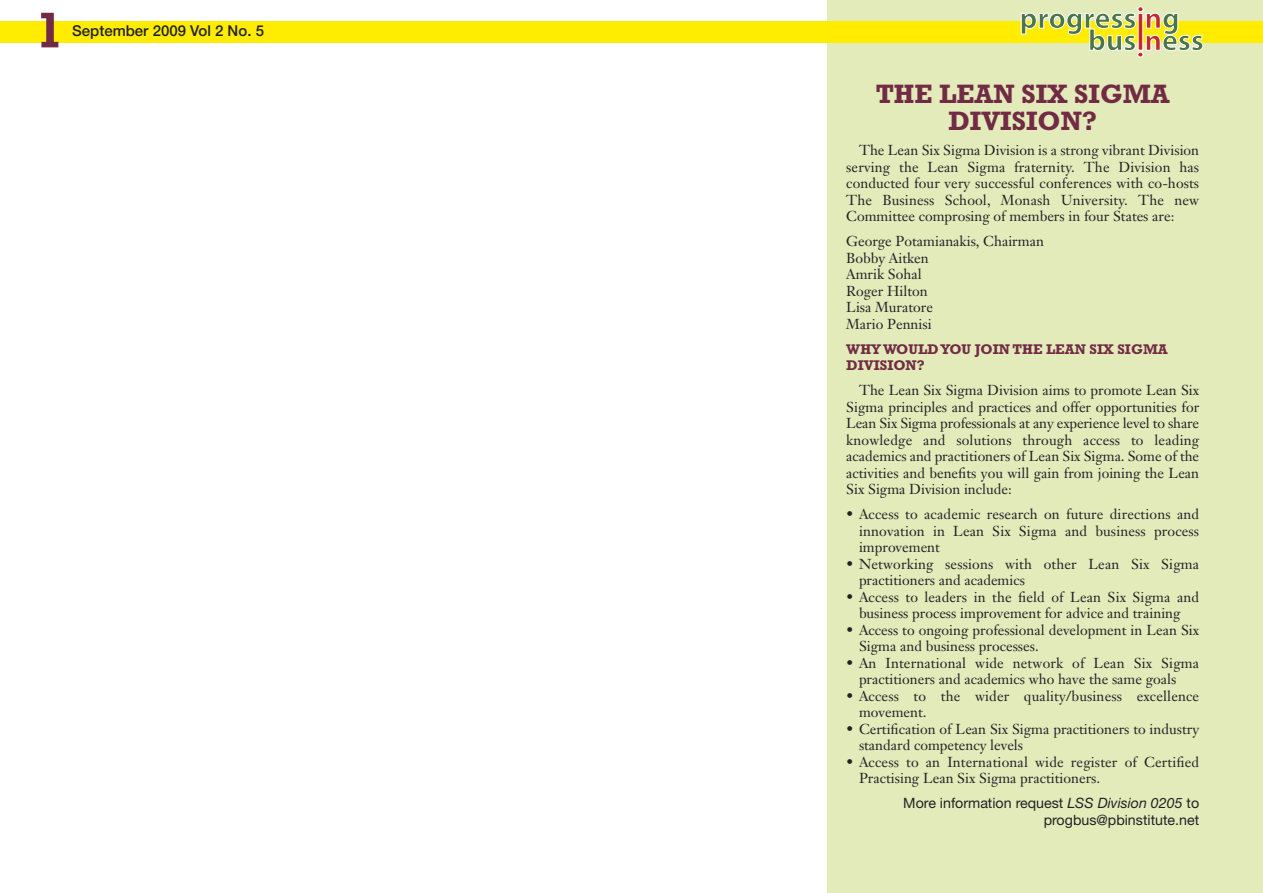
<style>
.page{position:relative;width:1263px;height:893px;background:#fff}
.page>*{position:absolute;margin:0;border:0;box-sizing:border-box;transform-origin:0 0}
.t1{font:700 51px "Rockwell";color:#712b44}
.t2{font:700 27px/27px "Rockwell";color:#712b44;text-align:center}
.t3{font:500 15px "Helvetica Neue";color:#222225}
.t4{font:14.25px/16.5px "Janson Text";color:#222225}
.t5{font:14.25px/16.5px "Helvetica Neue";color:#222225;text-align:right}
.t6{font:700 14.25px/16.5px "Rockwell";color:#712b44}
.s1{font-style:italic}
</style>
<div class="page">
<div style="left:827px;top:0;width:436px;height:893px;background:#e4ebbb"></div>
<div style="left:0;top:21px;width:1263px;height:22px;background:#ffec00"></div>
<svg style="left:1021px;top:6px;width:182px;height:51px"></svg>
<h1 class="t1" style="left:36px;top:13px;width:30px">1</h1>
<p class="t3" style="left:72px;top:26px;width:193px">September 2009 Vol 2 No. 5</p>
<h2 class="t2" style="left:876px;top:84px;width:296px">THE LEAN SIX SIGMA<br>DIVISION?</h2>
<p class="t4" style="left:846px;top:144px;width:354px;text-align:justify;text-indent:13px">The Lean Six Sigma Division is a strong vibrant Division serving the Lean Sigma fraternity. The Division has conducted four very successful conferences with co-hosts The Business School, Monash University. The new Committee comprosing of members in four States are:</p>
<p class="t4" style="left:846px;top:235px;width:199px">George Potamianakis, Chairman<br>Bobby Aitken<br>Amrik Sohal<br>Roger Hilton<br>Lisa Muratore<br>Mario Pennisi</p>
<p class="t6" style="left:846px;top:342px;width:323px">WHYWOULDYOU JOIN THE LEAN SIX SIGMA<br>DIVISION?</p>
<p class="t4" style="left:846px;top:384px;width:354px;text-align:justify;text-indent:13px">The Lean Six Sigma Division aims to promote Lean Six Sigma principles and practices and offer opportunities for Lean Six Sigma professionals at any experience level to share knowledge and solutions through access to leading academics and practitioners of Lean Six Sigma. Some of the activities and benefits you will gain from joining the Lean Six Sigma Division include:</p>
<p class="t4" style="left:859px;top:508px;width:342px;text-align:justify;text-indent:-13px">• Access to academic research on future directions and innovation in Lean Six Sigma and business process improvement</p>
<p class="t4" style="left:859px;top:557px;width:342px;text-indent:-13px">• Networking sessions with other Lean Six Sigma practitioners and academics</p>
<p class="t4" style="left:846px;top:590px;width:354px;text-align:center">• Access to leaders in the field of Lean Six Sigma and business process improvement for advice and training</p>
<p class="t4" style="left:859px;top:623px;width:342px;text-indent:-13px">• Access to ongoing professional development in Lean Six<br>Sigma and business processes.</p>
<p class="t4" style="left:859px;top:656px;width:342px;text-indent:-13px">• An International wide network of Lean Six Sigma practitioners and academics who have the same goals</p>
<p class="t4" style="left:859px;top:689px;width:342px;text-indent:-13px">• Access to the wider quality/business excellence movement.</p>
<p class="t4" style="left:859px;top:722px;width:342px;text-indent:-13px">• Certification of Lean Six Sigma practitioners to industry standard competency levels</p>
<p class="t4" style="left:859px;top:755px;width:342px;text-indent:-13px">• Access to an International wide register of Certified<br>Practising Lean Six Sigma practitioners.</p>
<p class="t5" style="left:903px;top:796px;width:297px">More information request <span class="s1">LSS Division 0205</span> to progbus@pbinstitute.net</p>
</div>
